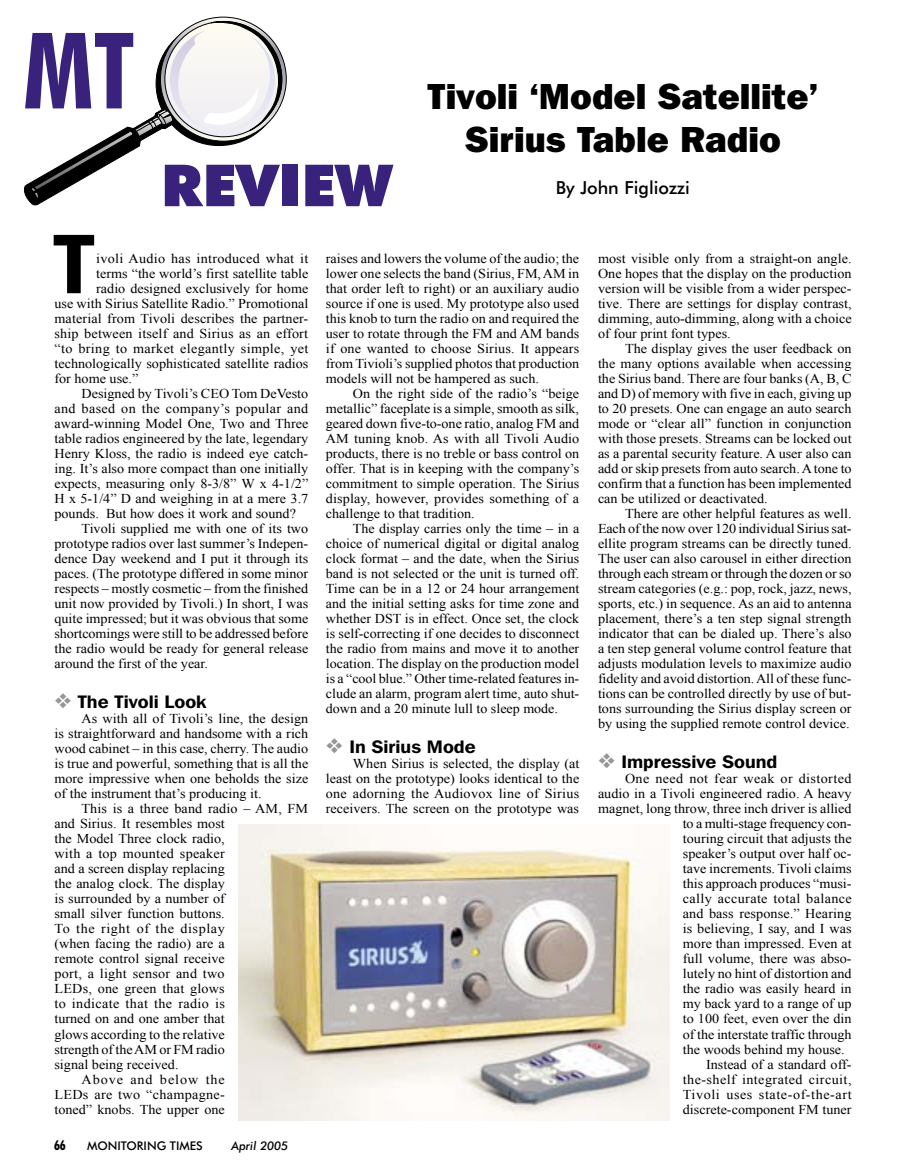
<style>
.page{position:relative;width:905px;height:1175px;background:#fff}
.page>*{position:absolute;margin:0;border:0;box-sizing:border-box;transform-origin:0 0}
.t1{font:700 condensed 105.9px "Futura BT";color:#38227c}
.Cap_Initial{font:600 84px "Franklin Gothic IT Cby BT";color:#000}
.t2{font:900 57.9px "Futura BT";color:#38227c}
.Headline{font:800 36px/43.2px "Franklin Gothic IT Cby BT";color:#000;text-align:center}
.Subhead_2{font:600 18px "Franklin Gothic IT Cby BT";color:#000;scale:1.05 1}
.Byline{font:500 18px "Futura BT";color:#000}
.Body_Text{font:13.5px/15px "Times New Roman";color:#000;text-align:justify;scale:1.05 1}
.Body_Text-2{font:13.5px/15px "Times New Roman";color:#000;text-align:justify;scale:1.04 1}
.Body_Text-3{font:13.5px "Times New Roman";letter-spacing:.025em;color:#000;scale:1.05 1}
.t3{font:700 condensed 13.5px "Futura BT";color:#000}
.t4{font:500 12px "Futura BT";color:#000}
.t5{font:italic 500 12px "Futura BT";color:#000}
.s1{color:#969696}
</style>
<div class="page">
<svg style="left:24px;top:21px;width:258px;height:184px"></svg>
<img style="left:238px;top:824px;width:431px;height:296px">
<p class="t1" style="left:23px;top:6px;width:113px">MT</p>
<p class="t2" style="left:161px;top:150px;width:233px">REVIEW</p>
<p class="Headline" style="left:427px;top:74px;width:392px">Tivoli ‘Model Satellite’<br>Sirius Table Radio</p>
<p class="Byline" style="left:555px;top:177px;width:136px">By John Figliozzi</p>
<p class="Cap_Initial" style="left:54px;top:211px;width:42px">T</p>
<p class="Body_Text" style="left:96px;top:251px;width:203px">ivoli Audio has introduced what it terms “the world’s first satellite table radio designed exclusively for home</p>
<p class="Body_Text" style="left:598px;top:251px;width:243px">most visible only from a straight-on angle.<br>One hopes that the display on the production version will be visible from a wider perspec&shy;tive. There are settings for display contrast, dimming, auto-dimming, along with a choice of four print font types.</p>
<p class="Body_Text" style="left:598px;top:341px;width:243px;text-indent:27px">The display gives the user feedback on the many options available when accessing the Sirius band. There are four banks (A, B, C and D) of memory with five in each, giving up to 20 presets. One can engage an auto search mode or “clear all” function in conjunction with those presets. Streams can be locked out as a parental security feature. A user also can add or skip presets from auto search. A tone to confirm that a function has been implemented can be utilized or deactivated.</p>
<p class="Body_Text" style="left:598px;top:506px;width:243px;text-indent:27px">There are other helpful features as well.<br>Each of the now over 120 individual Sirius sat&shy;ellite program streams can be directly tuned.<br>The user can also carousel in either direction through each stream or through the dozen or so stream categories (e.g.: pop, rock, jazz, news, sports, etc.) in sequence. As an aid to antenna placement, there’s a ten step signal strength indicator that can be dialed up. There’s also a ten step general volume control feature that adjusts modulation levels to maximize audio fidelity and avoid distortion. All of these func&shy;tions can be controlled directly by use of but&shy;tons surrounding the Sirius display screen or by using the supplied remote control device.</p>
<p class="Subhead_2" style="left:598px;top:750px;width:172px"><span class="s1">❖</span> Impressive Sound</p>
<p class="Body_Text-3" style="left:625px;top:769px;width:217px">One need not fear weak or distorted</p>
<p class="Body_Text" style="left:598px;top:786px;width:243px">audio in a Tivoli engineered radio. A heavy</p>
<p class="Body_Text" style="left:598px;top:801px;width:243px">magnet, long throw, three inch driver is allied</p>
<p class="Body_Text" style="left:682px;top:816px;width:162px">to a multi-stage frequency con-</p>
<p class="Body_Text" style="left:682px;top:831px;width:162px">touring circuit that adjusts the</p>
<p class="Body_Text" style="left:682px;top:846px;width:162px">speaker’s output over half oc-</p>
<p class="Body_Text" style="left:682px;top:861px;width:162px">tave increments. Tivoli claims</p>
<p class="Body_Text" style="left:682px;top:876px;width:162px">this approach produces “musi-</p>
<p class="Body_Text-3" style="left:682px;top:889px;width:162px">cally accurate total balance</p>
<p class="Body_Text" style="left:682px;top:906px;width:162px">and bass response.” Hearing</p>
<p class="Body_Text" style="left:682px;top:921px;width:162px">is believing, I say, and I was</p>
<p class="Body_Text" style="left:682px;top:936px;width:162px">more than impressed. Even at</p>
<p class="Body_Text" style="left:682px;top:951px;width:162px">full volume, there was abso-</p>
<p class="Body_Text" style="left:682px;top:966px;width:162px">lutely no hint of distortion and</p>
<p class="Body_Text" style="left:682px;top:981px;width:162px">the radio was easily heard in</p>
<p class="Body_Text" style="left:682px;top:996px;width:162px">my back yard to a range of up</p>
<p class="Body_Text" style="left:682px;top:1011px;width:162px">to 100 feet, even over the din</p>
<p class="Body_Text" style="left:682px;top:1026px;width:162px">of the interstate traffic through</p>
<p class="Body_Text" style="left:682px;top:1041px;width:156px">the woods behind my house.</p>
<p class="Body_Text" style="left:682px;top:1056px;width:162px;text-indent:23px">Instead of a standard off&shy;the-shelf integrated circuit, Tivoli uses state-of-the-art discrete-component FM tuner</p>
<p class="Body_Text" style="left:326px;top:251px;width:243px">raises and lowers the volume of the audio; the lower one selects the band (Sirius, FM, AM in that order left to right) or an auxiliary audio source if one is used. My prototype also used this knob to turn the radio on and required the user to rotate through the FM and AM bands if one wanted to choose Sirius. It appears from Tivioli’s supplied photos that production models will not be hampered as such.</p>
<p class="Body_Text" style="left:326px;top:386px;width:243px;text-indent:27px">On the right side of the radio’s “beige metallic” faceplate is a simple, smooth as silk, geared down five-to-one ratio, analog FM and AM tuning knob. As with all Tivoli Audio products, there is no treble or bass control on offer. That is in keeping with the company’s commitment to simple operation. The Sirius display, however, provides something of a challenge to that tradition.</p>
<p class="Body_Text-2" style="left:326px;top:521px;width:245px;text-indent:27px">The display carries only the time – in a choice of numerical digital or digital analog clock format – and the date, when the Sirius band is not selected or the unit is turned off.<br>Time can be in a 12 or 24 hour arrangement and the initial setting asks for time zone and whether DST is in effect. Once set, the clock is self-correcting if one decides to disconnect the radio from mains and move it to another location. The display on the production model is a “cool blue.” Other time-related features in&shy;clude an alarm, program alert time, auto shut&shy;down and a 20 minute lull to sleep mode.</p>
<p class="Subhead_2" style="left:326px;top:735px;width:144px"><span class="s1">❖</span> In Sirius Mode</p>
<p class="Body_Text" style="left:326px;top:756px;width:243px;text-indent:27px">When Sirius is selected, the display (at least on the prototype) looks identical to the one adorning the Audiovox line of Sirius receivers. The screen on the prototype was</p>
<p class="Body_Text" style="left:54px;top:296px;width:243px">use with Sirius Satellite Radio.” Promotional material from Tivoli describes the partner&shy;ship between itself and Sirius as an effort “to bring to market elegantly simple, yet technologically sophisticated satellite radios for home use.”</p>
<p class="Body_Text" style="left:54px;top:386px;width:243px;text-indent:27px">Designed by Tivoli’s CEO Tom DeVesto and based on the company’s popular and award-winning Model One, Two and Three table radios engineered by the late, legendary Henry Kloss, the radio is indeed eye catch&shy;ing. It’s also more compact than one initially expects, measuring only 8-3/8” W x 4-1/2” H x 5-1/4” D and weighing in at a mere 3.7 pounds. But how does it work and sound?</p>
<p class="Body_Text" style="left:54px;top:521px;width:243px;text-indent:27px">Tivoli supplied me with one of its two prototype radios over last summer’s Indepen&shy;dence Day weekend and I put it through its paces. (The prototype differed in some minor respects – mostly cosmetic – from the finished unit now provided by Tivoli.) In short, I was quite impressed; but it was obvious that some shortcomings were still to be addressed before the radio would be ready for general release around the first of the year.</p>
<p class="Subhead_2" style="left:54px;top:690px;width:146px"><span class="s1">❖</span> The Tivoli Look</p>
<p class="Body_Text" style="left:54px;top:711px;width:243px;text-indent:27px">As with all of Tivoli’s line, the design is straightforward and handsome with a rich wood cabinet – in this case, cherry. The audio is true and powerful, something that is all the more impressive when one beholds the size of the instrument that’s producing it.</p>
<p class="Body_Text" style="left:54px;top:801px;width:243px;text-align:left;text-indent:27px">This is a three band radio – AM, FM and Sirius. It resembles most<br>the Model Three clock radio,<br>with a top mounted speaker<br>and a screen display replacing<br>the analog clock. The display<br>is surrounded by a number of<br>small silver function buttons.<br>To the right of the display<br>(when facing the radio) are a<br>remote control signal receive<br>port, a light sensor and two<br>LEDs, one green that glows<br>to indicate that the radio is<br>turned on and one amber that<br>glows according to the relative<br>strength of the AM or FM radio<br>signal being received.</p>
<p class="Body_Text" style="left:54px;top:1071px;width:164px;text-indent:27px">Above and below the LEDs are two “champagne&shy;toned” knobs. The upper one</p>
<p class="t3" style="left:54px;top:1136px;width:13px">66</p>
<p class="t4" style="left:87px;top:1138px;width:117px">MONITORING TIMES</p>
<p class="t5" style="left:231px;top:1138px;width:58px">April 2005</p>
</div>
